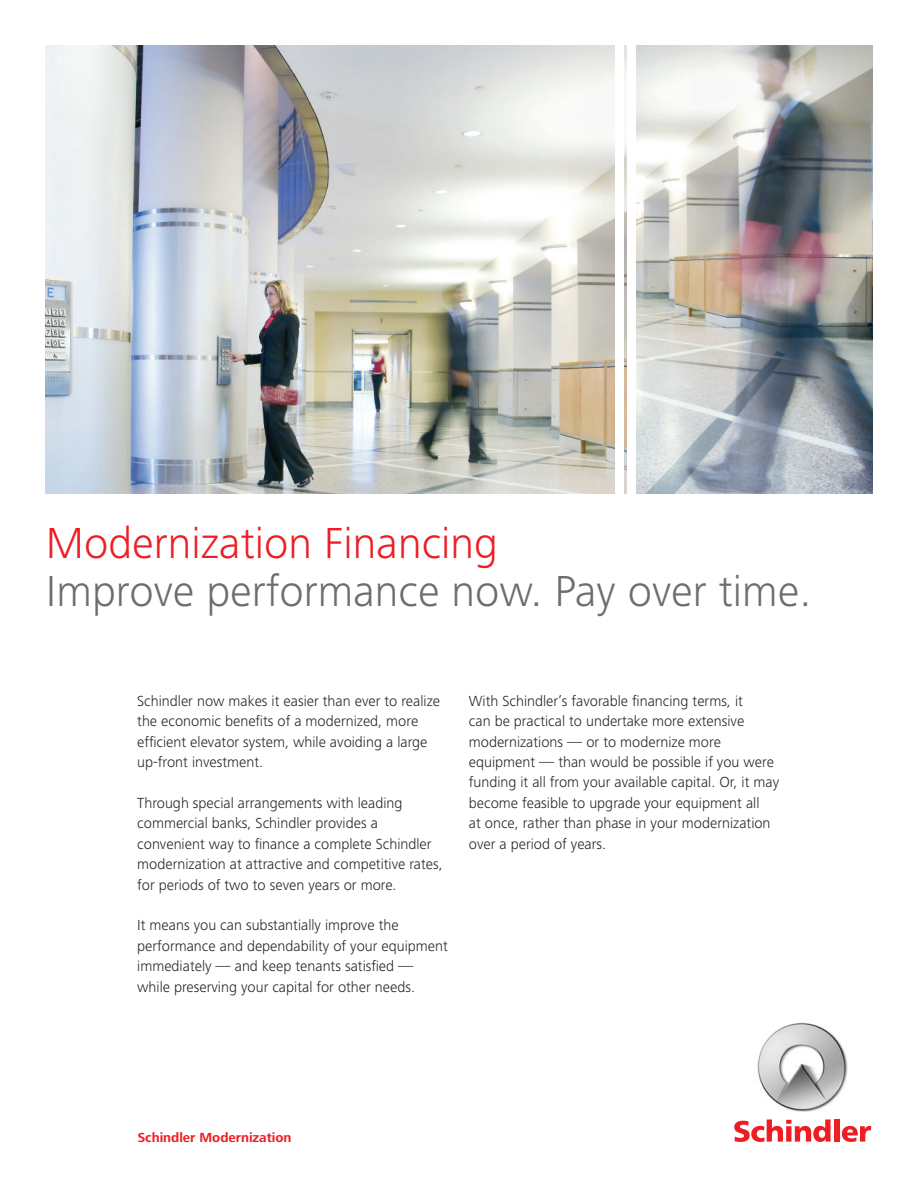
<style>
.page{position:relative;width:918px;height:1188px;background:#fff}
.page>*{position:absolute;margin:0;border:0;box-sizing:border-box;transform-origin:0 0}
.t1{font:300 45px "Frutiger Next LT";color:#6c6d70}
.t2{font:300 45px "Frutiger Next LT";color:#ee1d23}
.t3{font:300 15.15px/20.4px "Frutiger Next LT";color:#231f20}
.t4{font:700 13.65px "Frutiger Next LT";color:#ee1d23}
</style>
<div class="page">
<svg style="left:734px;top:1119px;width:97px;height:23px"></svg>
<div style="left:834px;top:1119px;width:5px;height:23px;background:#ee1d23"></div>
<svg style="left:842px;top:1126px;width:29px;height:16px"></svg>
<img style="left:757px;top:1022px;width:91px;height:90px">
<img style="left:636px;top:46px;width:236px;height:448px">
<img style="left:46px;top:46px;width:581px;height:448px">
<div style="left:615px;top:33px;width:9px;height:468px;background:#fff"></div>
<h1 class="t2" style="left:46px;top:526px;width:454px">Modernization Financing</h1>
<h1 class="t1" style="left:46px;top:574px;width:767px">Improve performance now. Pay over time.</h1>
<p class="t3" style="left:137px;top:692px;width:304px">Schindler now makes it easier than ever to realize the economic benefits of a modernized, more efficient elevator system, while avoiding a large up-front investment.</p>
<p class="t3" style="left:137px;top:794px;width:307px">Through special arrangements with leading commercial banks, Schindler provides a convenient way to finance a complete Schindler modernization at attractive and competitive rates, for periods of two to seven years or more.</p>
<p class="t3" style="left:137px;top:917px;width:312px">It means you can substantially improve the performance and dependability of your equipment immediately — and keep tenants satisfied — while preserving your capital for other needs.</p>
<p class="t3" style="left:469px;top:692px;width:312px">With Schindler’s favorable financing terms, it<br>can be practical to undertake more extensive modernizations — or to modernize more equipment — than would be possible if you were funding it all from your available capital. Or, it may become feasible to upgrade your equipment all<br>at once, rather than phase in your modernization over a period of years.</p>
<p class="t4" style="left:138px;top:1132px;width:155px">Schindler Modernization</p>
</div>
